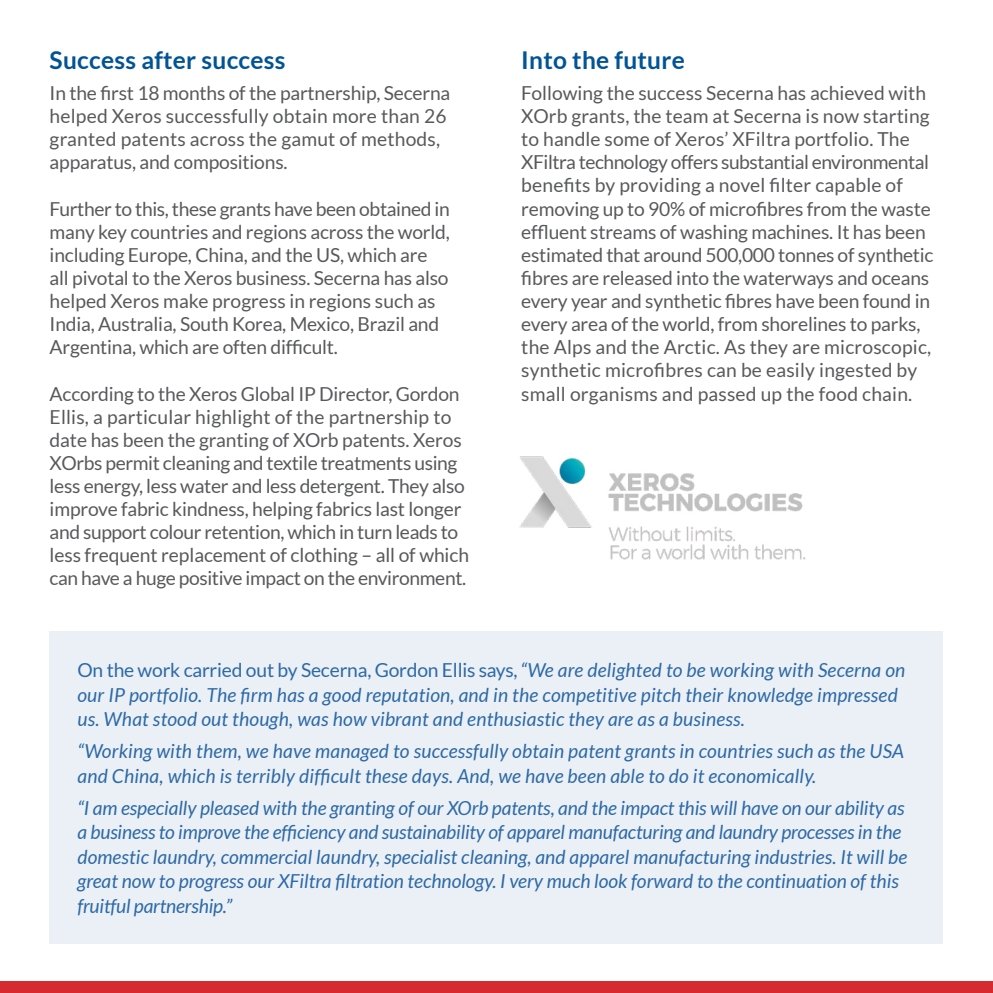
<style>
.page{position:relative;width:993px;height:993px;background:#fff}
.page>*{position:absolute;margin:0;border:0;box-sizing:border-box;transform-origin:0 0}
.t1{font:700 24.5px "Lato";letter-spacing:.01em;color:#005496}
.t2{font:19.25px/23.1px "Lato";letter-spacing:-.01em;color:#58595b}
.t3{font:italic 19.25px/24.5px "Lato";letter-spacing:.005em;color:#2d69a5}
.t4{font:19.25px/23.1px "Lato";letter-spacing:.01em;color:#58595b}
.s1{font-style:normal}
</style>
<div class="page">
<div style="left:0;top:981px;width:992px;height:11px;background:#d52a2f"></div>
<div style="left:50px;top:630px;width:893px;height:313px;background:#eaf0f6"></div>
<img style="left:519px;top:456px;width:287px;height:104px">
<p class="t1" style="left:50px;top:46px;width:237px">Success after success</p>
<p class="t4" style="left:50px;top:81px;width:402px">In the first 18 months of the partnership, Secerna helped Xeros successfully obtain more than 26 granted patents across the gamut of methods, apparatus, and compositions.</p>
<p class="t2" style="left:50px;top:197px;width:401px">Further to this, these grants have been obtained in many key countries and regions across the world, including Europe, China, and the US, which are all pivotal to the Xeros business. Secerna has also helped Xeros make progress in regions such as India, Australia, South Korea, Mexico, Brazil and Argentina, which are often difficult.</p>
<p class="t2" style="left:50px;top:382px;width:421px">According to the Xeros Global IP Director, Gordon Ellis, a particular highlight of the partnership to date has been the granting of XOrb patents. Xeros XOrbs permit cleaning and textile treatments using less energy, less water and less detergent. They also improve fabric kindness, helping fabrics last longer and support colour retention, which in turn leads to less frequent replacement of clothing – all of which can have a huge positive impact on the environment.</p>
<p class="t1" style="left:521px;top:46px;width:165px">Into the future</p>
<p class="t2" style="left:521px;top:81px;width:413px">Following the success Secerna has achieved with XOrb grants, the team at Secerna is now starting to handle some of Xeros’ XFiltra portfolio. The XFiltra technology offers substantial environmental benefits by providing a novel filter capable of removing up to 90% of microfibres from the waste effluent streams of washing machines. It has been estimated that around 500,000 tonnes of synthetic fibres are released into the waterways and oceans every year and synthetic fibres have been found in every area of the world, from shorelines to parks, the Alps and the Arctic. As they are microscopic, synthetic microfibres can be easily ingested by small organisms and passed up the food chain.</p>
<p class="t3" style="left:77px;top:658px;width:829px"><span class="s1">On the work carried out by Secerna, Gordon Ellis says,</span>“We are delighted to be working with Secerna on our IP portfolio. The firm has a good reputation, and in the competitive pitch their knowledge impressed us. What stood out though, was how vibrant and enthusiastic they are as a business.</p>
<p class="t3" style="left:77px;top:739px;width:828px">“Working with them, we have managed to successfully obtain patent grants in countries such as the USA and China, which is terribly difficult these days. And, we have been able to do it economically.</p>
<p class="t3" style="left:77px;top:795px;width:831px">“I am especially pleased with the granting of our XOrb patents, and the impact this will have on our ability as a business to improve the efficiency and sustainability of apparel manufacturing and laundry processes in the domestic laundry, commercial laundry, specialist cleaning, and apparel manufacturing industries. It will be great now to progress our XFiltra filtration technology. I very much look forward to the continuation of this fruitful partnership.”</p>
</div>
